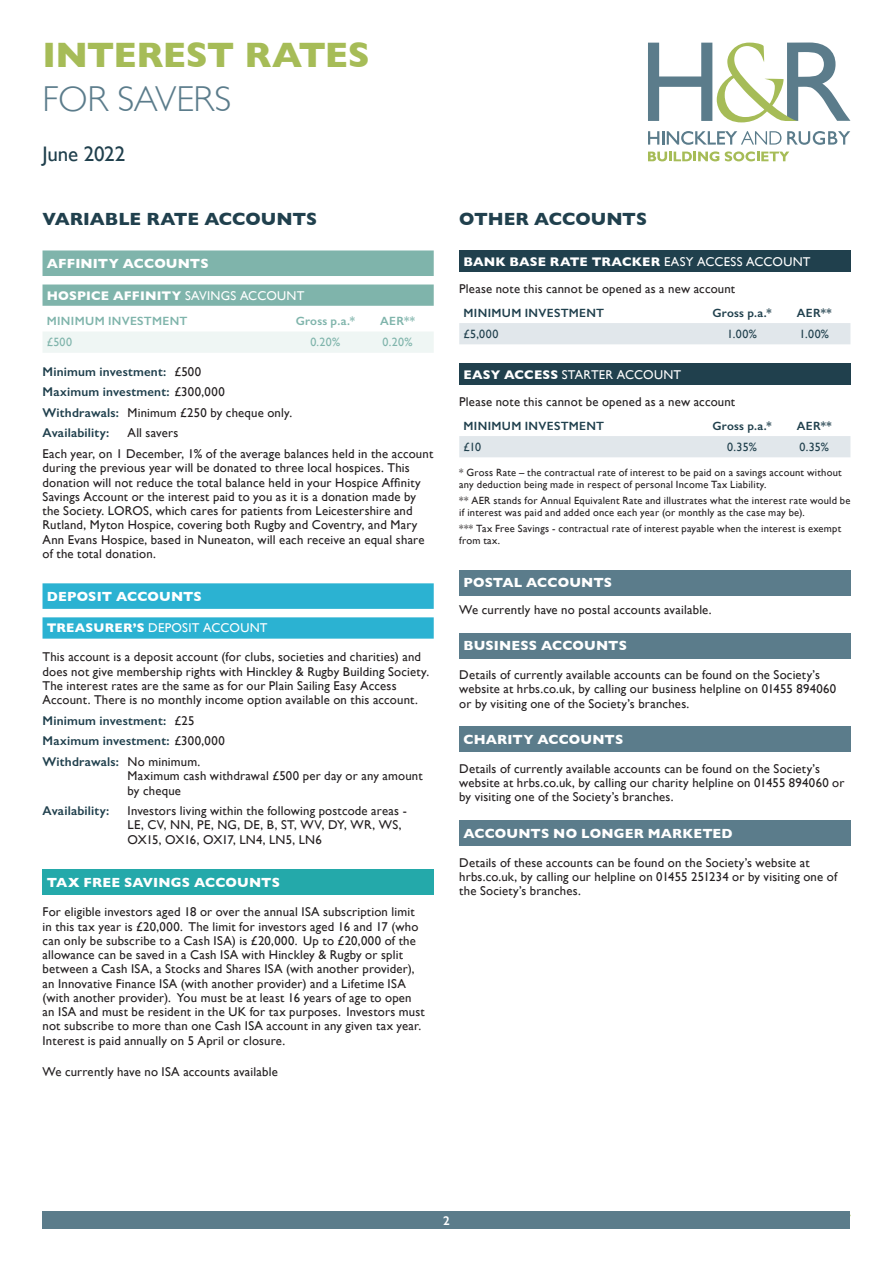
<style>
.page{position:relative;width:893px;height:1263px;background:#fff}
.page>*{position:absolute;margin:0;border:0;box-sizing:border-box;transform-origin:0 0}
.t1{font:700 36px "Gill Sans";letter-spacing:-.015em;color:#a6bc57}
.t2{font:300 36px "Gill Sans";letter-spacing:-.01em;color:#5b7c8b}
.t3{font:21px "Gill Sans";letter-spacing:-.01em;color:#20404d}
.t4{font:700 18px "Gill Sans";letter-spacing:-.005em;color:#20404d}
.t5{font:700 13.5px "Gill Sans";letter-spacing:.01em;color:#fff}
.Main_Account_Header{font:12.75px/14.2px "Gill Sans";letter-spacing:.015em;color:#231f20}
.t6{font:600 12.75px "Gill Sans";letter-spacing:.015em;color:#20404d}
.Main_Account_Header-2{font:700 12.75px "Gill Sans";letter-spacing:.015em;color:#fff}
.Main_Account_Header-3{font:12.75px "Gill Sans";letter-spacing:.015em;color:#fff}
.t7{font:600 12.75px "Gill Sans";color:#fff}
.Main_Account_Header-4{font:600 12px "Gill Sans";letter-spacing:.03em;color:#20404d}
.Main_Account_Header-5{font:600 12px "Gill Sans";letter-spacing:.03em;color:#7fb4ab}
.Main_Account_Header-6{font:12px "Gill Sans";letter-spacing:.045em;color:#20404d}
.Main_Account_Header-7{font:12px "Gill Sans";letter-spacing:.02em;color:#7fb4ab}
.t8{font:10.5px/12px "Gill Sans";letter-spacing:.02em;color:#231f20}
.s1{font-weight:400}
.s2{font-weight:400;color:#231f20}
.s3{font-weight:600;color:#20404d}
.s4{font-weight:700}
</style>
<div class="page">
<svg style="left:43px;top:250px;width:391px;height:56px;background:#94c0b8"></svg>
<div style="left:43px;top:332px;width:391px;height:21px;background:#eff6f4"></div>
<svg style="left:43px;top:583px;width:391px;height:56px;background:#4dbed9"></svg>
<div style="left:43px;top:869px;width:391px;height:26px;background:#24a9aa"></div>
<div style="left:459px;top:250px;width:391px;height:22px;background:#20404d"></div>
<div style="left:459px;top:323px;width:391px;height:21px;background:#e1e7eb"></div>
<div style="left:459px;top:363px;width:391px;height:22px;background:#20404d"></div>
<div style="left:459px;top:436px;width:391px;height:21px;background:#e1e7eb"></div>
<div style="left:459px;top:570px;width:391px;height:25px;background:#5b7c8b"></div>
<div style="left:459px;top:633px;width:391px;height:25px;background:#5b7c8b"></div>
<div style="left:459px;top:727px;width:391px;height:25px;background:#5b7c8b"></div>
<div style="left:459px;top:820px;width:391px;height:26px;background:#5b7c8b"></div>
<svg style="left:648px;top:43px;width:202px;height:79px"></svg>
<svg style="left:648px;top:131px;width:133px;height:14px"></svg>
<svg style="left:787px;top:131px;width:63px;height:14px"></svg>
<svg style="left:648px;top:151px;width:71px;height:10px"></svg>
<svg style="left:725px;top:151px;width:64px;height:10px"></svg>
<div style="left:43px;top:1212px;width:807px;height:17px;background:#5b7c8b"></div>
<p class="t1" style="left:43px;top:27px;width:329px">INTEREST RATES</p>
<p class="t2" style="left:43px;top:70px;width:190px">FOR SAVERS</p>
<p class="t3" style="left:43px;top:142px;width:84px">June 2022</p>
<p class="t4" style="left:43px;top:205px;width:276px">VARIABLE RATE ACCOUNTS</p>
<p class="t5" style="left:47px;top:253px;width:163px">AFFINITY ACCOUNTS</p>
<p class="Main_Account_Header-2" style="left:47px;top:285px;width:259px">HOSPICE AFFINITY <span class="s1">SAVINGS ACCOUNT</span></p>
<p class="Main_Account_Header-5" style="left:47px;top:314px;width:142px">MINIMUM INVESTMENT</p>
<p class="Main_Account_Header-5" style="left:296px;top:314px;width:61px">Gross p.a.*</p>
<p class="Main_Account_Header-5" style="left:380px;top:314px;width:36px">AER**</p>
<p class="Main_Account_Header-7" style="left:47px;top:335px;width:27px">£500</p>
<p class="Main_Account_Header-7" style="left:310px;top:335px;width:31px">0.20%</p>
<p class="Main_Account_Header-7" style="left:383px;top:335px;width:31px">0.20%</p>
<p class="t6" style="left:43px;top:363px;width:160px">Minimum investment: <span class="s2">£500</span></p>
<p class="t6" style="left:43px;top:384px;width:184px">Maximum investment: <span class="s2">£300,000</span></p>
<p class="Main_Account_Header" style="left:43px;top:405px;width:251px"><span class="s3">Withdrawals:</span> Minimum £250 by cheque only.</p>
<p class="t6" style="left:43px;top:425px;width:68px">Availability:</p>
<p class="Main_Account_Header" style="left:128px;top:426px;width:52px">All savers</p>
<p class="Main_Account_Header" style="left:43px;top:446px;width:392px">Each year, on 1 December, 1% of the average balances held in the account during the previous year will be donated to three local hospices. This donation will not reduce the total balance held in your Hospice Affinity Savings Account or the interest paid to you as it is a donation made by the Society. LOROS, which cares for patients from Leicestershire and Rutland, Myton Hospice, covering both Rugby and Coventry, and Mary Ann Evans Hospice, based in Nuneaton, will each receive an equal share of the total donation.</p>
<p class="t5" style="left:47px;top:585px;width:157px">DEPOSIT ACCOUNTS</p>
<p class="Main_Account_Header-3" style="left:47px;top:621px;width:222px"><span class="s4">TREASURER’S</span> DEPOSIT ACCOUNT</p>
<p class="Main_Account_Header" style="left:43px;top:650px;width:388px">This account is a deposit account (for clubs, societies and charities) and does not give membership rights with Hinckley &amp; Rugby Building Society.<br>The interest rates are the same as for our Plain Sailing Easy Access Account. There is no monthly income option available on this account.</p>
<p class="t6" style="left:43px;top:713px;width:153px">Minimum investment: <span class="s2">£25</span></p>
<p class="t6" style="left:43px;top:733px;width:184px">Maximum investment: <span class="s2">£300,000</span></p>
<p class="Main_Account_Header" style="left:128px;top:754px;width:297px;text-indent:-85px"><span class="s3">Withdrawals:</span> No minimum.<br>Maximum cash withdrawal £500 per day or any amount by cheque</p>
<p class="t6" style="left:43px;top:803px;width:68px">Availability:</p>
<p class="Main_Account_Header" style="left:128px;top:804px;width:281px">Investors living within the following postcode areas -<br>LE, CV, NN, PE, NG, DE, B, ST, WV, DY, WR, WS,<br>OX15, OX16, OX17, LN4, LN5, LN6</p>
<p class="t5" style="left:47px;top:871px;width:235px">TAX FREE SAVINGS ACCOUNTS</p>
<p class="Main_Account_Header" style="left:43px;top:905px;width:384px">For eligible investors aged 18 or over the annual ISA subscription limit in this tax year is £20,000. The limit for investors aged 16 and 17 (who can only be subscribe to a Cash ISA) is £20,000. Up to £20,000 of the allowance can be saved in a Cash ISA with Hinckley &amp; Rugby or split between a Cash ISA, a Stocks and Shares ISA (with another provider), an Innovative Finance ISA (with another provider) and a Lifetime ISA (with another provider). You must be at least 16 years of age to open an ISA and must be resident in the UK for tax purposes. Investors must not subscribe to more than one Cash ISA account in any given tax year.<br>Interest is paid annually on 5 April or closure.</p>
<p class="Main_Account_Header" style="left:43px;top:1064px;width:237px">We currently have no ISA accounts available</p>
<p class="t4" style="left:459px;top:205px;width:189px">OTHER ACCOUNTS</p>
<p class="Main_Account_Header-2" style="left:463px;top:251px;width:349px">BANK BASE RATE TRACKER <span class="s1">EASY ACCESS ACCOUNT</span></p>
<p class="Main_Account_Header" style="left:459px;top:282px;width:277px">Please note this cannot be opened as a new account</p>
<p class="Main_Account_Header-4" style="left:463px;top:305px;width:142px">MINIMUM INVESTMENT</p>
<p class="Main_Account_Header-4" style="left:712px;top:305px;width:61px">Gross p.a.*</p>
<p class="Main_Account_Header-4" style="left:797px;top:305px;width:36px">AER**</p>
<p class="Main_Account_Header-6" style="left:463px;top:327px;width:36px">£5,000</p>
<p class="Main_Account_Header-6" style="left:727px;top:327px;width:31px">1.00%</p>
<p class="Main_Account_Header-6" style="left:799px;top:327px;width:31px">1.00%</p>
<p class="Main_Account_Header-3" style="left:463px;top:367px;width:219px"><span class="s4">EASY ACCESS</span> STARTER ACCOUNT</p>
<p class="Main_Account_Header" style="left:459px;top:395px;width:277px">Please note this cannot be opened as a new account</p>
<p class="Main_Account_Header-4" style="left:463px;top:418px;width:142px">MINIMUM INVESTMENT</p>
<p class="Main_Account_Header-4" style="left:712px;top:418px;width:61px">Gross p.a.*</p>
<p class="Main_Account_Header-4" style="left:797px;top:418px;width:36px">AER**</p>
<p class="Main_Account_Header-6" style="left:463px;top:440px;width:19px">£10</p>
<p class="Main_Account_Header-6" style="left:727px;top:440px;width:31px">0.35%</p>
<p class="Main_Account_Header-6" style="left:799px;top:440px;width:31px">0.35%</p>
<p class="t8" style="left:459px;top:466px;width:384px">* Gross Rate – the contractual rate of interest to be paid on a savings account without any deduction being made in respect of personal Income Tax Liability.</p>
<p class="t8" style="left:459px;top:494px;width:393px">** AER stands for Annual Equivalent Rate and illustrates what the interest rate would be if interest was paid and added once each year (or monthly as the case may be).</p>
<p class="t8" style="left:459px;top:523px;width:384px">*** Tax Free Savings - contractual rate of interest payable when the interest is exempt from tax.</p>
<p class="t5" style="left:463px;top:572px;width:150px">POSTAL ACCOUNTS</p>
<p class="Main_Account_Header" style="left:459px;top:602px;width:254px">We currently have no postal accounts available.</p>
<p class="t5" style="left:463px;top:635px;width:165px">BUSINESS ACCOUNTS</p>
<p class="Main_Account_Header" style="left:459px;top:667px;width:378px">Details of currently available accounts can be found on the Society’s website at hrbs.co.uk, by calling our business helpline on 01455 894060 or by visiting one of the Society’s branches.</p>
<p class="t5" style="left:463px;top:729px;width:161px">CHARITY ACCOUNTS</p>
<p class="Main_Account_Header" style="left:459px;top:761px;width:387px">Details of currently available accounts can be found on the Society’s website at hrbs.co.uk, by calling our charity helpline on 01455 894060 or by visiting one of the Society’s branches.</p>
<p class="t5" style="left:463px;top:822px;width:271px">ACCOUNTS NO LONGER MARKETED</p>
<p class="Main_Account_Header" style="left:459px;top:855px;width:379px">Details of these accounts can be found on the Society’s website at hrbs.co.uk, by calling our helpline on 01455 251234 or by visiting one of the Society’s branches.</p>
<p class="t7" style="left:443px;top:1213px;width:8px">2</p>
</div>
